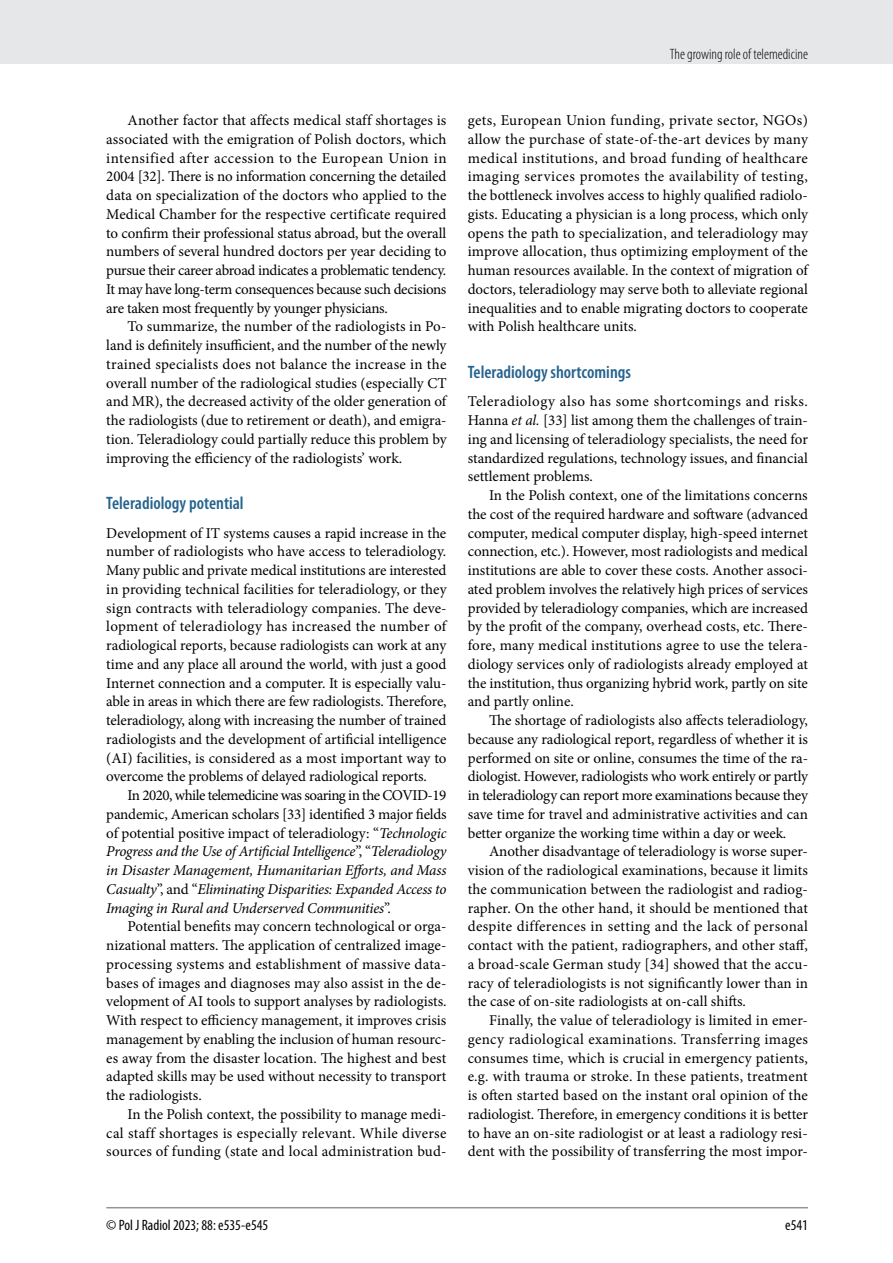
<style>
.page{position:relative;width:893px;height:1263px;background:#fff}
.page>*{position:absolute;margin:0;border:0;box-sizing:border-box;transform-origin:0 0}
.t1{font:600 condensed 18px "Myriad Pro";color:#25638e}
.t2{font:15px/18.8px "Minion Pro";letter-spacing:-.005em;color:#000;text-align:justify}
.t3{font:italic 15px/18.8px "Minion Pro";letter-spacing:-.02em;color:#000;text-align:justify}
.t4{font:condensed 15px "Myriad Pro";color:#000}
.t5{font:300 condensed 15px "Myriad Pro";color:#000}
.s1{font-style:normal}
.s2{font-style:italic}
</style>
<div class="page">
<div style="left:0;top:0;width:893px;height:64px;background:#e6e7e8"></div>
<hr style="left:106px;top:1207px;width:702px;height:1px;background:#939598">
<p class="t5" style="left:670px;top:45px;width:140px">The growing role of telemedicine</p>
<p class="t2" style="left:106px;top:111px;width:342px;text-indent:21px">Another factor that affects medical staff shortages is associated with the emigration of Polish doctors, which intensified after accession to the European Union in 2004 [32]. There is no information concerning the detailed data on specialization of the doctors who applied to the Medical Chamber for the respective certificate required to confirm their professional status abroad, but the overall numbers of several hundred doctors per year deciding to pursue their career abroad indicates a problematic tendency.<br>It may have long-term consequences because such decisions are taken most frequently by younger physicians.</p>
<p class="t2" style="left:106px;top:317px;width:342px;text-indent:21px">To summarize, the number of the radiologists in Po&shy;land is definitely insufficient, and the number of the newly trained specialists does not balance the increase in the overall number of the radiological studies (especially CT and MR), the decreased activity of the older generation of the radiologists (due to retirement or death), and emigra&shy;tion. Teleradiology could partially reduce this problem by improving the efficiency of the radiologists’ work.</p>
<p class="t1" style="left:106px;top:492px;width:139px">Teleradiology potential</p>
<p class="t2" style="left:106px;top:523px;width:342px">Development of IT systems causes a rapid increase in the number of radiologists who have access to teleradiology.<br>Many public and private medical institutions are interested in providing technical facilities for teleradiology, or they sign contracts with teleradiology companies. The deve&shy;lopment of teleradiology has increased the number of radiological reports, because radiologists can work at any time and any place all around the world, with just a good Internet connection and a computer. It is especially valu&shy;able in areas in which there are few radiologists. Therefore, teleradiology, along with increasing the number of trained radiologists and the development of artificial intelligence (AI) facilities, is considered as a most important way to overcome the problems of delayed radiological reports.</p>
<p class="t3" style="left:106px;top:786px;width:342px;text-indent:21px"><span class="s1">In 2020, while telemedicine was soaring in the COVID-19 pandemic, American scholars [33] identified 3 major fields of potential positive impact of teleradiology: “</span>Technologic Progress and the Use of Artificial Intelligence<span class="s1">”, “</span>Teleradiology in Disaster Management, Humanitarian Efforts, and Mass Casualty<span class="s1">”, and “</span>Eliminating Disparities: Expanded Access to Imaging in Rural and Underserved Communities<span class="s1">”.</span></p>
<p class="t2" style="left:106px;top:917px;width:342px;text-align:left;text-indent:21px">Potential benefits may concern technological or orga&shy;nizational matters. The application of centralized image&shy;processing systems and establishment of massive data&shy;bases of images and diagnoses may also assist in the de&shy;velopment of AI tools to support analyses by radiologists.<br>With respect to efficiency management, it improves crisis management by enabling the inclusion of human resourc&shy;es away from the disaster location. The highest and best adapted skills may be used without necessity to transport the radiologists.</p>
<p class="t2" style="left:106px;top:1105px;width:342px;text-indent:21px">In the Polish context, the possibility to manage medi&shy;cal staff shortages is especially relevant. While diverse sources of funding (state and local administration bud-</p>
<p class="t2" style="left:468px;top:111px;width:342px">gets, European Union funding, private sector, NGOs) allow the purchase of state-of-the-art devices by many medical institutions, and broad funding of healthcare imaging services promotes the availability of testing, the bottleneck involves access to highly qualified radiolo&shy;gists. Educating a physician is a long process, which only opens the path to specialization, and teleradiology may improve allocation, thus optimizing employment of the human resources available. In the context of migration of doctors, teleradiology may serve both to alleviate regional inequalities and to enable migrating doctors to cooperate with Polish healthcare units.</p>
<p class="t1" style="left:468px;top:361px;width:165px">Teleradiology shortcomings</p>
<p class="t2" style="left:468px;top:392px;width:342px">Teleradiology also has some shortcomings and risks.<br>Hanna <span class="s2">et al.</span> [33] list among them the challenges of train&shy;ing and licensing of teleradiology specialists, the need for standardized regulations, technology issues, and financial settlement problems.</p>
<p class="t2" style="left:468px;top:486px;width:342px;text-indent:21px">In the Polish context, one of the limitations concerns the cost of the required hardware and software (advanced computer, medical computer display, high-speed internet connection, etc.). However, most radiologists and medical institutions are able to cover these costs. Another associ&shy;ated problem involves the relatively high prices of services provided by teleradiology companies, which are increased by the profit of the company, overhead costs, etc. There&shy;fore, many medical institutions agree to use the telera&shy;diology services only of radiologists already employed at the institution, thus organizing hybrid work, partly on site and partly online.</p>
<p class="t2" style="left:468px;top:711px;width:342px;text-indent:21px">The shortage of radiologists also affects teleradiology, because any radiological report, regardless of whether it is performed on site or online, consumes the time of the ra&shy;diologist. However, radiologists who work entirely or partly in teleradiology can report more examinations because they save time for travel and administrative activities and can better organize the working time within a day or week.</p>
<p class="t2" style="left:468px;top:842px;width:342px;text-indent:21px">Another disadvantage of teleradiology is worse super&shy;vision of the radiological examinations, because it limits the communication between the radiologist and radiog&shy;rapher. On the other hand, it should be mentioned that despite differences in setting and the lack of personal contact with the patient, radiographers, and other staff, a broad-scale German study [34] showed that the accu&shy;racy of teleradiologists is not significantly lower than in the case of on-site radiologists at on-call shifts.</p>
<p class="t2" style="left:468px;top:1011px;width:342px;text-indent:21px">Finally, the value of teleradiology is limited in emer&shy;gency radiological examinations. Transferring images consumes time, which is crucial in emergency patients, e.g. with trauma or stroke. In these patients, treatment is often started based on the instant oral opinion of the radiologist. Therefore, in emergency conditions it is better to have an on-site radiologist or at least a radiology resi&shy;dent with the possibility of transferring the most impor-</p>
<p class="t4" style="left:106px;top:1216px;width:164px">© Pol J Radiol 2023; 88: e535-e545</p>
<p class="t4" style="left:785px;top:1216px;width:24px">e541</p>
</div>
